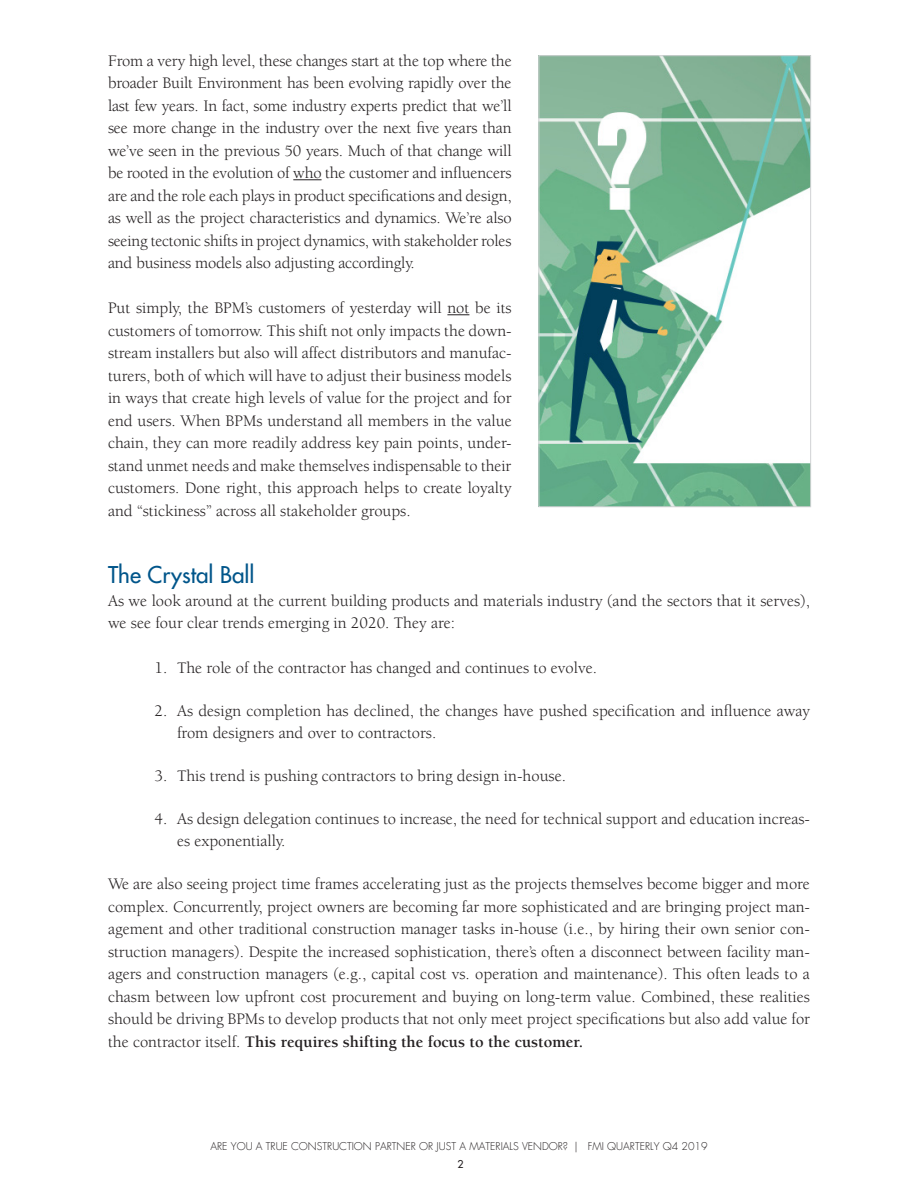
<style>
.page{position:relative;width:918px;height:1188px;background:#fff}
.page>*{position:absolute;margin:0;border:0;box-sizing:border-box;transform-origin:0 0}
.SUBTITLES_Level1{font:500 22.5px "Futura Std";color:#01558a}
.MAINBODY{font:16.5px/22.5px "Berkeley Std";color:#231f20;text-align:justify}
.t1{font:300 10.5px "Futura LT";color:#231f20}
.t2{font:500 10.5px "Futura Std";color:#231f20}
.s1{font-weight:700}
</style>
<div class="page">
<svg style="left:293px;top:179px;width:29px;height:1px"></svg>
<svg style="left:447px;top:314px;width:22px;height:1px"></svg>
<img style="left:541px;top:58px;width:268px;height:447px">
<div style="left:539px;top:56px;width:272px;height:451px;border:1px solid #d1d2d4"></div>
<p class="MAINBODY" style="left:108px;top:49px;width:405px">From a very high level, these changes start at the top where the broader Built Environment has been evolving rapidly over the last few years. In fact, some industry experts predict that we’ll see more change in the industry over the next five years than we’ve seen in the previous 50 years. Much of that change will be rooted in the evolution of who the customer and influencers are and the role each plays in product specifications and design, as well as the project characteristics and dynamics. We’re also seeing tectonic shifts in project dynamics, with stakeholder roles and business models also adjusting accordingly.</p>
<p class="MAINBODY" style="left:108px;top:297px;width:405px">Put simply, the BPM’s customers of yesterday will not be its customers of tomorrow. This shift not only impacts the down&shy;stream installers but also will affect distributors and manufac&shy;turers, both of which will have to adjust their business models in ways that create high levels of value for the project and for end users. When BPMs understand all members in the value chain, they can more readily address key pain points, under&shy;stand unmet needs and make themselves indispensable to their customers. Done right, this approach helps to create loyalty and “stickiness” across all stakeholder groups.</p>
<p class="SUBTITLES_Level1" style="left:108px;top:561px;width:148px">The Crystal Ball</p>
<p class="MAINBODY" style="left:108px;top:589px;width:704px">As we look around at the current building products and materials industry (and the sectors that it serves), we see four clear trends emerging in 2020. They are:</p>
<p class="MAINBODY" style="left:154px;top:657px;width:444px">1. The role of the contractor has changed and continues to evolve.</p>
<p class="MAINBODY" style="left:177px;top:700px;width:635px;text-indent:-22px">2. As design completion has declined, the changes have pushed specification and influence away from designers and over to contractors.</p>
<p class="MAINBODY" style="left:154px;top:765px;width:413px">3. This trend is pushing contractors to bring design in-house.</p>
<p class="MAINBODY" style="left:177px;top:808px;width:635px;text-indent:-22px">4. As design delegation continues to increase, the need for technical support and education increas&shy;es exponentially.</p>
<p class="MAINBODY" style="left:108px;top:873px;width:704px">We are also seeing project time frames accelerating just as the projects themselves become bigger and more complex. Concurrently, project owners are becoming far more sophisticated and are bringing project man&shy;agement and other traditional construction manager tasks in-house (i.e., by hiring their own senior con&shy;struction managers). Despite the increased sophistication, there’s often a disconnect between facility man&shy;agers and construction managers (e.g., capital cost vs. operation and maintenance). This often leads to a chasm between low upfront cost procurement and buying on long-term value. Combined, these realities should be driving BPMs to develop products that not only meet project specifications but also add value for the contractor itself. <span class="s1">This requires shifting the focus to the customer.</span></p>
<p class="t1" style="left:210px;top:1140px;width:499px">ARE YOU A TRUE CONSTRUCTION PARTNER OR JUST A MATERIALS VENDOR? | FMI QUARTERLY Q4 2019</p>
<p class="t2" style="left:457px;top:1158px;width:8px">2</p>
</div>
